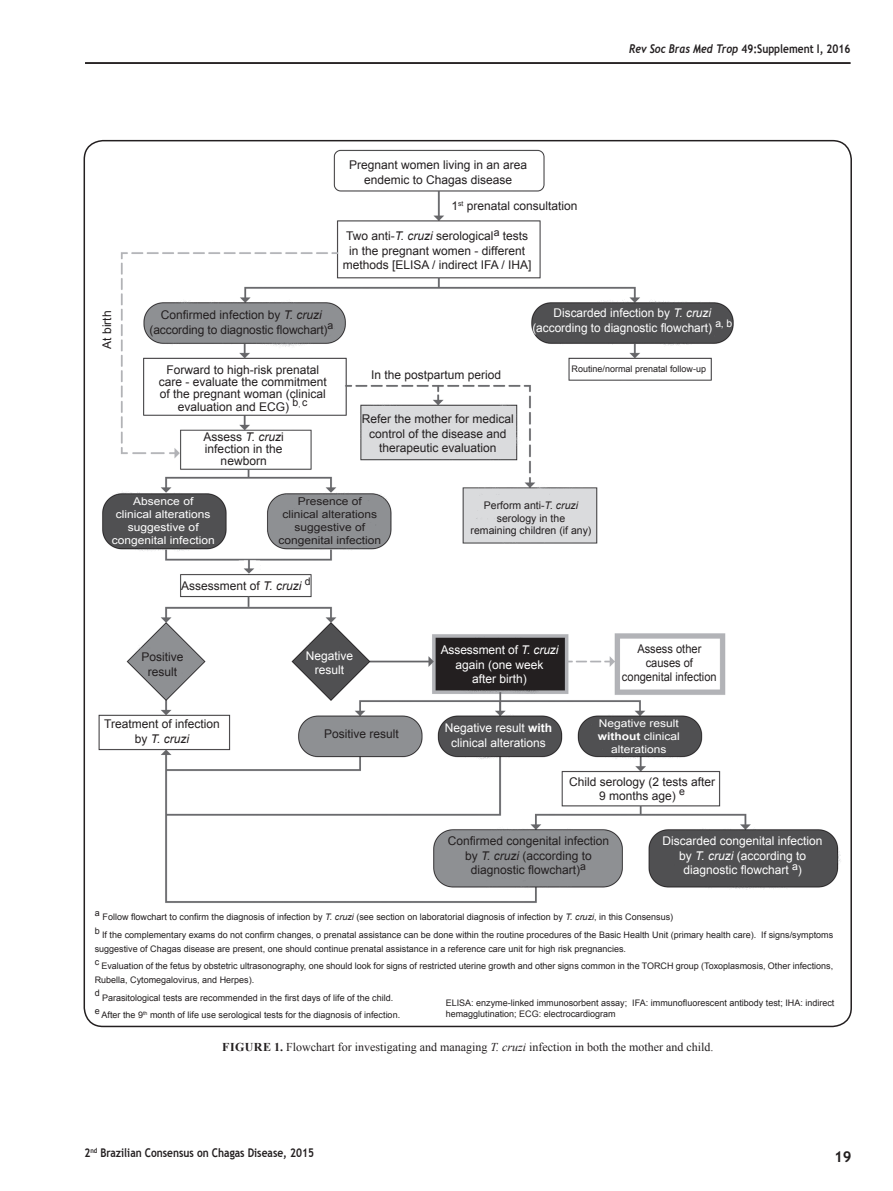
<style>
.page{position:relative;width:893px;height:1191px;background:#fff}
.page>*{position:absolute;margin:0;border:0;box-sizing:border-box;transform-origin:0 0}
.t1{font:700 15px "Trebuchet MS";color:#231f20}
.t2{font:12px/14.4px "Arial";color:#231f20;text-align:center}
.t3{font:12px/14.4px "Arial";color:#fff;text-align:center}
.t4{font:12px "Times New Roman";color:#231f20}
.t5{font:700 12px "Trebuchet MS";color:#231f20;scale:.85 1}
.t6{font:12px/14.4px "Arial";color:#231f20;text-align:center;scale:.92 1}
.t7{font:10.8px/12.9px "Arial";color:#231f20;text-align:center;scale:1.11 1}
.t8{font:10.8px/12.9px "Arial";color:#fff;text-align:center;scale:1.11 1}
.t9{font:10.65px/12.8px "Arial";color:#fff;text-align:center;scale:1.13 1}
.t10{font:10.5px/12.6px "Arial";color:#231f20;text-align:center}
.t11{font:9px/13.4px "Arial";color:#231f20}
.s1{font-style:italic}
.s2{font-family:"Trebuchet";font-style:italic}
.s3{font-weight:700}
</style>
<div class="page">
<hr style="left:85px;top:62px;width:765px;height:2px;background:#231f20">
<img style="left:85px;top:141px;width:765px;height:884px">
<h2 class="t2" style="left:349px;top:158px;width:180px">Pregnant women living in an area endemic to Chagas disease</h2>
<h2 class="t2" style="left:451px;top:198px;width:128px">1<sup>st</sup> prenatal consultation</h2>
<h2 class="t2" style="left:343px;top:229px;width:190px">Two anti-<span class="s1">T. cruzi</span> serological<sup>a</sup> tests in the pregnant women - different methods [ELISA / indirect IFA / IHA]</h2>
<h2 class="t5" style="left:629px;top:41px;width:262px"><span class="s2">Rev Soc Bras Med Trop</span> 49:Supplement I, 2016</h2>
<h2 class="t2" style="left:100px;top:349px;width:40px;rotate:-90deg">At birth</h2>
<h2 class="t2" style="left:150px;top:308px;width:185px">Confirmed infection by <span class="s1">T. cruzi </span>(according to diagnostic flowchart)<sup>a</sup></h2>
<h2 class="t3" style="left:532px;top:306px;width:201px">Discarded infection by <span class="s1">T. cruzi </span>(according to diagnostic flowchart) <sup>a,</sup> <sup>b</sup></h2>
<h2 class="t2" style="left:159px;top:363px;width:170px;line-height:12.1px">Forward to high-risk prenatal care - evaluate the commitment of the pregnant woman (clinical evaluation and ECG) <sup>b</sup><sup>,</sup> <sup>c</sup></h2>
<p class="t11" style="left:572px;top:362px;width:136px">Routine/normal prenatal follow-up</p>
<h2 class="t2" style="left:204px;top:431px;width:82px;line-height:12px">Assess <span class="s1">T. cruz</span>i infection in the newborn</h2>
<h2 class="t2" style="left:371px;top:368px;width:132px">In the postpartum period</h2>
<h2 class="t2" style="left:362px;top:412px;width:154px">Refer the mother for medical control of the disease and therapeutic evaluation</h2>
<p class="t8" style="left:112px;top:495px;width:94px">Absence of<br>clinical alterations suggestive of congenital infection</p>
<p class="t10" style="left:471px;top:499px;width:122px">Perform anti-<span class="s1">T. cruzi </span>serology in the<br>remaining children (if any)</p>
<h2 class="t2" style="left:181px;top:578px;width:131px">Assessment of <span class="s1">T. cruzi</span> <sup>d</sup></h2>
<p class="t7" style="left:278px;top:495px;width:94px">Presence of clinical alterations suggestive of congenital infection</p>
<h2 class="t2" style="left:142px;top:650px;width:44px">Positive result</h2>
<h2 class="t3" style="left:306px;top:648px;width:49px">Negative result</h2>
<h2 class="t3" style="left:441px;top:642px;width:119px">Assessment of <span class="s1">T. cruzi </span>again (one week<br>after birth)</h2>
<h2 class="t6" style="left:622px;top:641px;width:104px">Assess other causes of congenital infection</h2>
<h2 class="t2" style="left:104px;top:717px;width:117px">Treatment of infection by <span class="s1">T. cruzi</span></h2>
<h2 class="t2" style="left:324px;top:726px;width:76px">Positive result</h2>
<h2 class="t3" style="left:445px;top:720px;width:109px">Negative result <span class="s3">with </span>clinical alterations</h2>
<p class="t9" style="left:598px;top:717px;width:74px">Negative result <span class="s3">without</span> clinical alterations</p>
<h2 class="t2" style="left:569px;top:774px;width:148px">Child serology (2 tests after<br>9 months age) <sup>e</sup></h2>
<h2 class="t2" style="left:448px;top:834px;width:163px">Confirmed congenital infection by <span class="s1">T. cruzi</span> (according to diagnostic flowchart)<sup>a</sup></h2>
<h2 class="t3" style="left:663px;top:834px;width:162px">Discarded congenital infection by <span class="s1">T. cruzi</span> (according to diagnostic flowchart <sup>a</sup>)</h2>
<p class="t11" style="left:95px;top:910px;width:580px">a Follow flowchart to confirm the diagnosis of infection by <span class="s1">T. cruzi</span> (see section on laboratorial diagnosis of infection by <span class="s1">T. cruzi</span>, in this Consensus) b</p>
<p class="t11" style="left:95px;top:928px;width:740px;text-indent:7px">If the complementary exams do not confirm changes, o prenatal assistance can be done within the routine procedures of the Basic Health Unit (primary health care). If signs/symptoms suggestive of Chagas disease are present, one should continue prenatal assistance in a reference care unit for high risk pregnancies.<br>c</p>
<p class="t11" style="left:95px;top:959px;width:740px;text-indent:7px">Evaluation of the fetus by obstetric ultrasonography, one should look for signs of restricted uterine growth and other signs common in the TORCH group (Toxoplasmosis, Other infections,<br>Rubella, Cytomegalovirus, and Herpes).<br>d</p>
<p class="t11" style="left:102px;top:990px;width:293px">Parasitological tests are recommended in the first days of life of the child.</p>
<p class="t11" style="left:95px;top:1004px;width:7px">e</p>
<p class="t11" style="left:102px;top:1008px;width:300px">After the 9<sup>th</sup> month of life use serological tests for the diagnosis of infection.</p>
<h2 class="t4" style="left:222px;top:1038px;width:493px"><span class="s3">FIGURE 1.</span> Flowchart for investigating and managing <span class="s1">T. cruzi</span> infection in both the mother and child.</h2>
<p class="t11" style="left:446px;top:997px;width:390px;line-height:10.8px">ELISA: enzyme-linked immunosorbent assay; IFA: immunofluorescent antibody test; IHA: indirect hemagglutination; ECG: electrocardiogram</p>
<h2 class="t5" style="left:84px;top:1145px;width:272px">2<sup>nd</sup> Brazilian Consensus on Chagas Disease, 2015</h2>
<h1 class="t1" style="left:834px;top:1147px;width:19px">19</h1>
</div>
